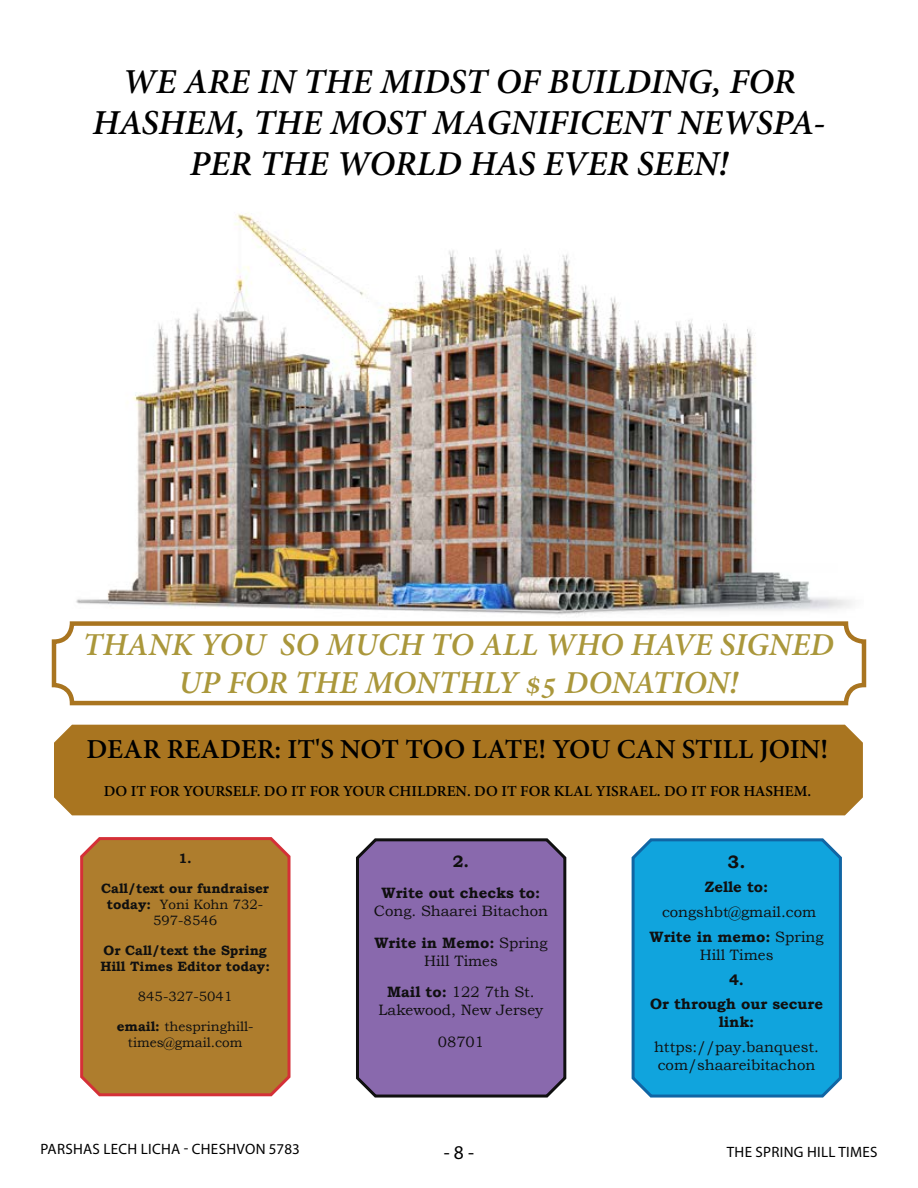
<style>
.page{position:relative;width:918px;height:1188px;background:#fff}
.page>*{position:absolute;margin:0;border:0;box-sizing:border-box;transform-origin:0 0}
.t1{font:italic 700 34.5px "Adobe Hebrew";color:#000}
.t2{font:italic 700 31.5px/37.8px "Adobe Hebrew";color:#aa973b}
.t3{font:700 27px "Adobe Hebrew";color:#000}
.t4{font:19.5px "Myriad Pro";color:#000}
.t5{font:700 18px "Bookman Old Style";color:#000}
.t6{font:700 16.5px "Bookman Old Style";color:#000}
.t7{font:15px/31.5px "Bookman Old Style";color:#000;text-align:center}
.t8{font:700 15px "Adobe Hebrew";color:#000}
.t9{font:700 15px/24.8px "Bookman Old Style";color:#000;text-align:center}
.t10{font:15px "Myriad Pro";letter-spacing:.02em;color:#000}
.t11{font:700 13.5px/16.2px "Bookman Old Style";color:#000}
.t12{font:13.5px "Bookman Old Style";color:#000}
.s1{font-weight:700}
</style>
<div class="page">
<svg style="left:80px;top:837px;width:211px;height:260px;background:#b17b31"></svg>
<svg style="left:356px;top:838px;width:211px;height:260px;background:#8567a6"></svg>
<svg style="left:631px;top:838px;width:211px;height:260px;background:#14a2da"></svg>
<img style="left:57px;top:213px;width:804px;height:431px">
<div style="left:52px;top:621px;width:814px;height:84px;border:4px solid #a97520;border-radius:18px"></div>
<div style="left:54px;top:725px;width:809px;height:90px;background:#a97520"></div>
<h1 class="t1" style="left:123px;top:60px;width:674px">WE ARE IN THE MIDST OF BUILDING, FOR</h1>
<h1 class="t1" style="left:93px;top:102px;width:734px">HASHEM, THE MOST MAGNIFICENT NEWSPA-</h1>
<h1 class="t1" style="left:190px;top:143px;width:540px">PER THE WORLD HAS EVER SEEN!</h1>
<h2 class="t2" style="left:178px;top:627px;width:561px;text-indent:-95px">THANK YOU<br>UP FOR THE MONTHLY $5 DONATION!</h2>
<h3 class="t3" style="left:87px;top:733px;width:743px">DEAR READER: IT S' NOT TOO LATE! YOU CAN STILL JOIN!</h3>
<p class="t8" style="left:104px;top:782px;width:709px">DO IT FOR YOURSELF. DO IT FOR YOUR CHILDREN. DO IT FOR KLAL YISRAEL. DO IT FOR HASHEM.</p>
<h2 class="t2" style="left:280px;top:627px;width:555px">SO MUCH TO ALL WHO HAVE SIGNED</h2>
<p class="t11" style="left:178px;top:850px;width:15px">1.</p>
<p class="t11" style="left:101px;top:880px;width:169px">Call/text our fundraiser</p>
<p class="t12" style="left:160px;top:896px;width:105px">Yoni Kohn 732-</p>
<p class="t11" style="left:107px;top:896px;width:46px">today:</p>
<p class="t12" style="left:153px;top:912px;width:65px">597-8546</p>
<p class="t11" style="left:100px;top:942px;width:171px">Or Call/text the Spring<br>Hill Times Editor today:</p>
<p class="t12" style="left:138px;top:988px;width:96px">845-327-5041</p>
<p class="t12" style="left:128px;top:1033px;width:116px">times@gmail.com</p>
<p class="t12" style="left:117px;top:1017px;width:138px"><span class="s1">email:</span> thespringhill-</p>
<p class="t10" style="left:41px;top:1140px;width:261px">PARSHAS LECH LICHA - CHESHVON 5783</p>
<p class="t6" style="left:453px;top:849px;width:18px">2.</p>
<p class="t9" style="left:382px;top:881px;width:160px">Write out checks to:</p>
<p class="t7" style="left:374px;top:895px;width:176px;text-align:left">Cong. Shaarei Bitachon<br><span class="s1">Write in Memo:</span> Spring</p>
<p class="t7" style="left:387px;top:945px;width:149px">Hill Times<br><span class="s1">Mail to:</span> 122 7th St.</p>
<p class="t7" style="left:379px;top:994px;width:166px">Lakewood, New Jersey<br>08701</p>
<h3 class="t4" style="left:444px;top:1141px;width:32px">-8-</h3>
<p class="t5" style="left:728px;top:849px;width:19px">3.</p>
<p class="t9" style="left:705px;top:875px;width:65px">Zelle to:</p>
<p class="t7" style="left:650px;top:900px;width:175px;line-height:24.8px">congshbt@gmail.com<br><span class="s1">Write in memo:</span> Spring</p>
<p class="t7" style="left:700px;top:939px;width:75px">Hill Times</p>
<p class="t9" style="left:650px;top:967px;width:175px">4.<br>Or through our secure</p>
<p class="t9" style="left:719px;top:1010px;width:37px">link:</p>
<p class="t7" style="left:654px;top:1038px;width:166px;line-height:18px;text-align:left">https://pay.banquest. com/shaareibitachon</p>
<p class="t10" style="left:727px;top:1143px;width:152px">THE SPRING HILL TIMES</p>
</div>
